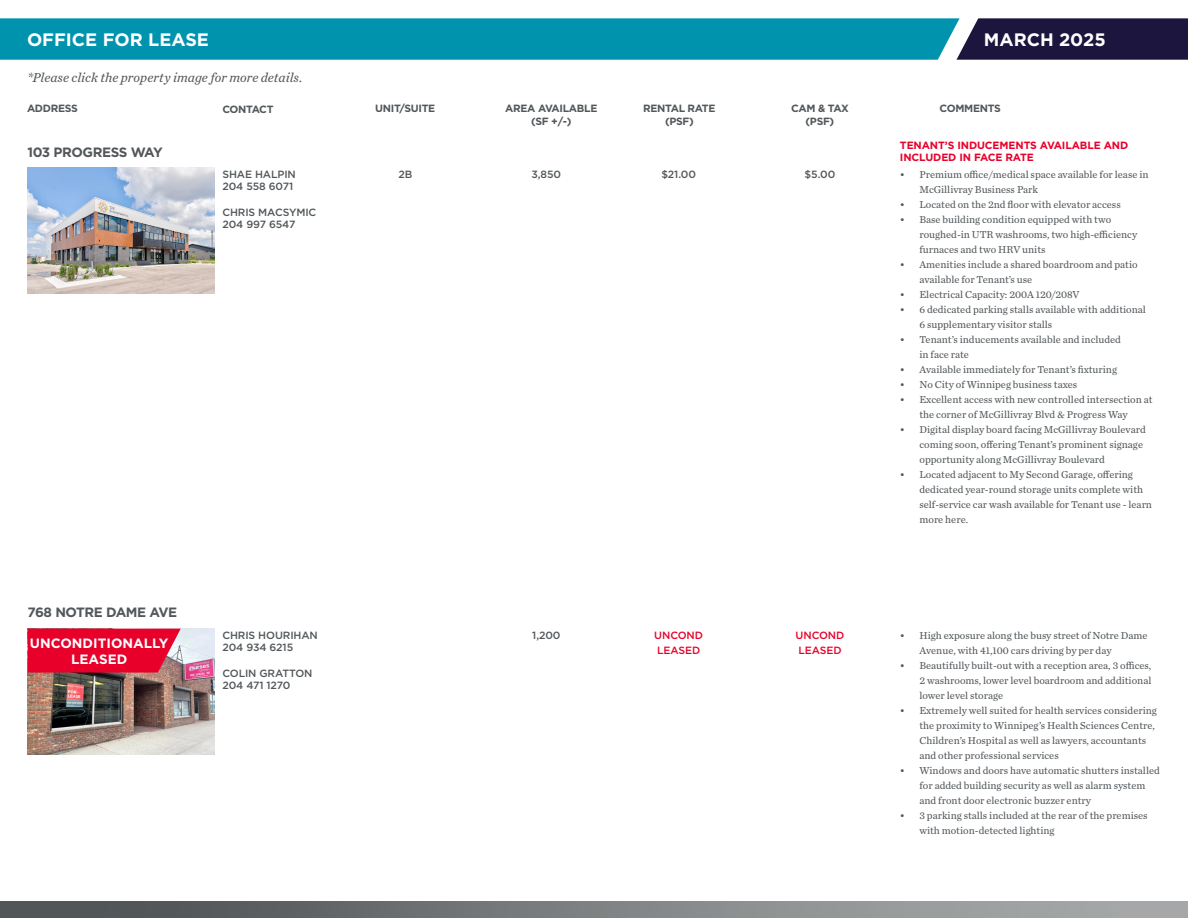
<style>
.page{position:relative;width:1188px;height:918px;background:#fff}
.page>*{position:absolute;margin:0;border:0;box-sizing:border-box;transform-origin:0 0}
.t1{font:700 18px "Gotham";color:#fff}
.t2{font:italic 13.5px "Chronicle Text G2";color:#52575a}
.t3{font:700 13.5px "Gotham";letter-spacing:-.03em;color:#52575a}
.t4{font:700 13.5px/16.2px "Gotham";color:#fff;text-align:center}
.t5{font:10.5px/15px "Chronicle Text G2";color:#52575a}
.t6{font:500 10.5px/12.6px "Gotham";letter-spacing:-.01em;color:#52575a}
.t7{font:700 10.5px/12.6px "Gotham";letter-spacing:-.03em;color:#52575a;text-align:center}
.t8{font:700 10.5px/12.6px "Gotham";letter-spacing:-.01em;color:#e8002a}
.t9{font:500 10.5px/15px "Gotham";letter-spacing:-.01em;color:#e8002a}
</style>
<div class="page">
<svg style="left:0;top:18px;width:1188px;height:42px;background:#0c809b"></svg>
<div style="left:0;top:902px;width:1188px;height:16px;background:linear-gradient(to right,#494e51,#afb1b1)"></div>
<img style="left:28px;top:168px;width:186px;height:126px">
<img style="left:28px;top:629px;width:186px;height:126px">
<svg style="left:27px;top:629px;width:154px;height:44px;background:#e30f34"></svg>
<h1 class="t1" style="left:27px;top:28px;width:184px">OFFICE FOR LEASE</h1>
<h1 class="t1" style="left:984px;top:28px;width:123px">MARCH 2025</h1>
<p class="t2" style="left:27px;top:67px;width:277px">*Please click the property image for more details.</p>
<p class="t7" style="left:27px;top:102px;width:52px">ADDRESS</p>
<p class="t7" style="left:222px;top:103px;width:53px">CONTACT</p>
<p class="t7" style="left:375px;top:102px;width:62px">UNIT/SUITE</p>
<p class="t7" style="left:505px;top:102px;width:94px">AREA AVAILABLE (SF +/-)</p>
<p class="t7" style="left:643px;top:102px;width:74px">RENTAL RATE (PSF)</p>
<p class="t7" style="left:791px;top:102px;width:59px">CAM &amp; TAX (PSF)</p>
<p class="t7" style="left:940px;top:102px;width:63px">COMMENTS</p>
<p class="t3" style="left:27px;top:143px;width:137px">103 PROGRESS WAY</p>
<p class="t6" style="left:222px;top:168px;width:75px">SHAE HALPIN<br>204 558 6071</p>
<p class="t6" style="left:222px;top:205px;width:95px">CHRIS MACSYMIC<br>204 997 6547</p>
<p class="t6" style="left:398px;top:168px;width:15px">2B</p>
<p class="t3" style="left:27px;top:603px;width:151px">768 NOTRE DAME AVE</p>
<p class="t4" style="left:30px;top:635px;width:140px">UNCONDITIONALLY<br>LEASED</p>
<p class="t6" style="left:222px;top:629px;width:97px">CHRIS HOURIHAN<br>204 934 6215</p>
<p class="t6" style="left:222px;top:666px;width:92px">COLIN GRATTON<br>204 471 1270</p>
<p class="t8" style="left:900px;top:139px;width:230px">TENANT’S INDUCEMENTS AVAILABLE AND<br>INCLUDED IN FACE RATE</p>
<p class="t6" style="left:532px;top:167px;width:31px">3,850</p>
<p class="t6" style="left:661px;top:168px;width:36px">$21.00</p>
<p class="t6" style="left:805px;top:168px;width:32px">$5.00</p>
<p class="t5" style="left:919px;top:166px;width:231px;text-indent:-19px">• Premium office/medical space available for lease in<br>McGillivray Business Park</p>
<p class="t5" style="left:900px;top:196px;width:222px">• Located on the 2nd floor with elevator access</p>
<p class="t5" style="left:919px;top:211px;width:219px;text-indent:-19px">• Base building condition equipped with two roughed-in UTR washrooms, two high-efficiency furnaces and two HRV units</p>
<p class="t5" style="left:919px;top:256px;width:220px;text-indent:-19px">• Amenities include a shared boardroom and patio available for Tenant’s use</p>
<p class="t5" style="left:900px;top:286px;width:181px">• Electrical Capacity: 200A 120/208V</p>
<p class="t5" style="left:919px;top:301px;width:228px;text-indent:-19px">• 6 dedicated parking stalls available with additional<br>6 supplementary visitor stalls</p>
<p class="t5" style="left:919px;top:332px;width:203px;text-indent:-19px">• Tenant’s inducements available and included in face rate</p>
<p class="t5" style="left:900px;top:362px;width:219px">• Available immediately for Tenant’s fixturing</p>
<p class="t5" style="left:900px;top:377px;width:179px">• No City of Winnipeg business taxes</p>
<p class="t5" style="left:900px;top:392px;width:254px;text-align:center">• Excellent access with new controlled intersection at the corner of McGillivray Blvd &amp; Progress Way</p>
<p class="t5" style="left:919px;top:422px;width:228px;text-indent:-19px">• Digital display board facing McGillivray Boulevard coming soon, offering Tenant’s prominent signage opportunity along McGillivray Boulevard</p>
<p class="t5" style="left:919px;top:467px;width:234px;text-indent:-19px">• Located adjacent to My Second Garage, offering dedicated year-round storage units complete with self-service car wash available for Tenant use - learn more here.</p>
<p class="t6" style="left:532px;top:628px;width:30px">1,200</p>
<p class="t9" style="left:654px;top:627px;width:50px">UNCOND<br>LEASED</p>
<p class="t9" style="left:796px;top:627px;width:50px">UNCOND<br>LEASED</p>
<p class="t5" style="left:919px;top:627px;width:230px;text-indent:-19px">• High exposure along the busy street of Notre Dame<br>Avenue, with 41,100 cars driving by per day</p>
<p class="t5" style="left:919px;top:657px;width:233px;text-align:justify;text-indent:-19px">• Beautifully built-out with a reception area, 3 offices, 2 washrooms, lower level boardroom and additional lower level storage</p>
<p class="t5" style="left:919px;top:702px;width:239px;text-indent:-19px">• Extremely well suited for health services considering the proximity to Winnipeg’s Health Sciences Centre, Children’s Hospital as well as lawyers, accountants and other professional services</p>
<p class="t5" style="left:919px;top:762px;width:242px;text-indent:-19px">• Windows and doors have automatic shutters installed for added building security as well as alarm system and front door electronic buzzer entry</p>
<p class="t5" style="left:919px;top:807px;width:230px;text-indent:-19px">• 3 parking stalls included at the rear of the premises with motion-detected lighting</p>
</div>
